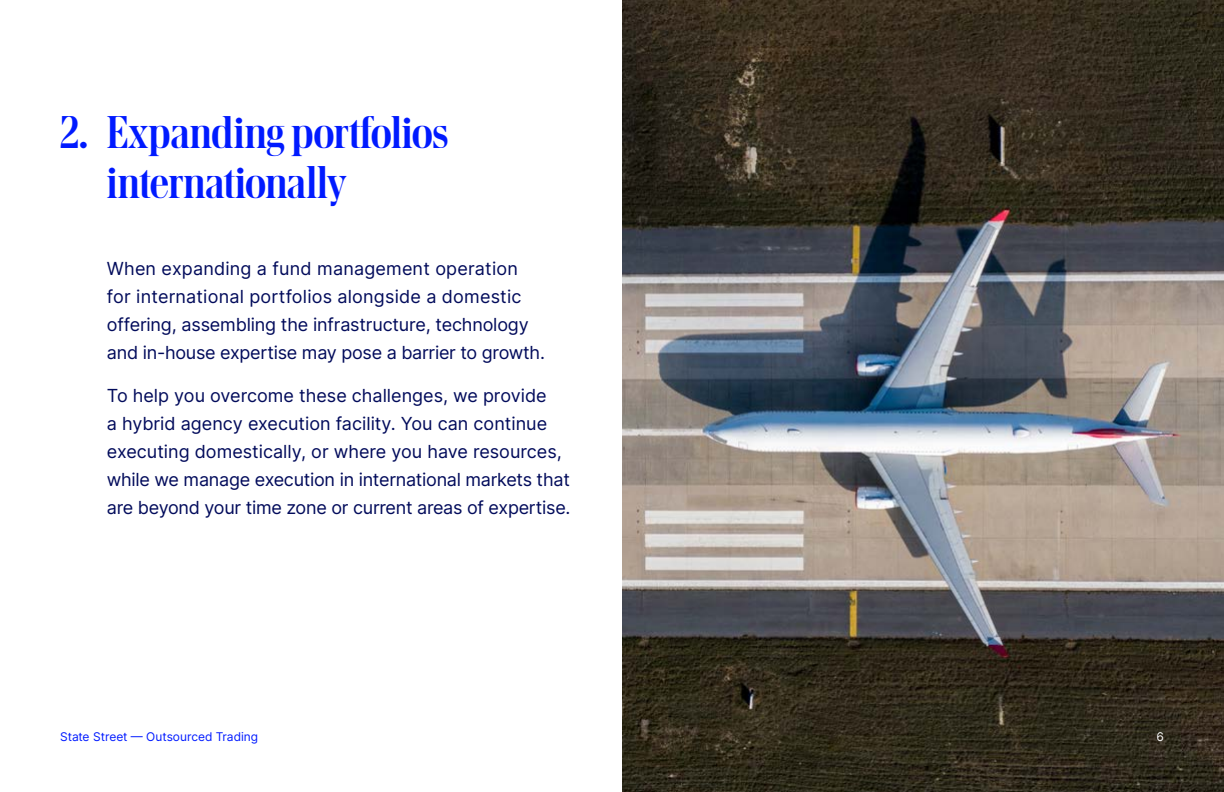
<style>
.page{position:relative;width:1224px;height:792px;background:#fff}
.page>*{position:absolute;margin:0;border:0;box-sizing:border-box;transform-origin:0 0}
.t1{font:45px/50px "Lab Antiqua VF Variable";letter-spacing:-.005em;color:#001aff}
.t2{font:18px/28px "Inter";letter-spacing:-.01em;color:#020b5b}
.t3{font:12px "Inter";letter-spacing:-.005em;color:#001aff}
.t4{font:12px "Inter";color:#fff}
</style>
<div class="page">
<img style="left:622px;top:0;width:602px;height:792px">
<h1 class="t1" style="left:107px;top:108px;width:343px;text-indent:-47px">2. Expanding portfolios internationally</h1>
<p class="t2" style="left:107px;top:254px;width:440px">When expanding a fund management operation for international portfolios alongside a domestic offering, assembling the infrastructure, technology and in-house expertise may pose a barrier to growth.</p>
<p class="t2" style="left:107px;top:381px;width:465px">To help you overcome these challenges, we provide<br>a hybrid agency execution facility. You can continue executing domestically, or where you have resources, while we manage execution in international markets that are beyond your time zone or current areas of expertise.</p>
<p class="t3" style="left:60px;top:728px;width:200px">State Street — Outsourced Trading</p>
<p class="t4" style="left:1157px;top:728px;width:9px">6</p>
</div>
